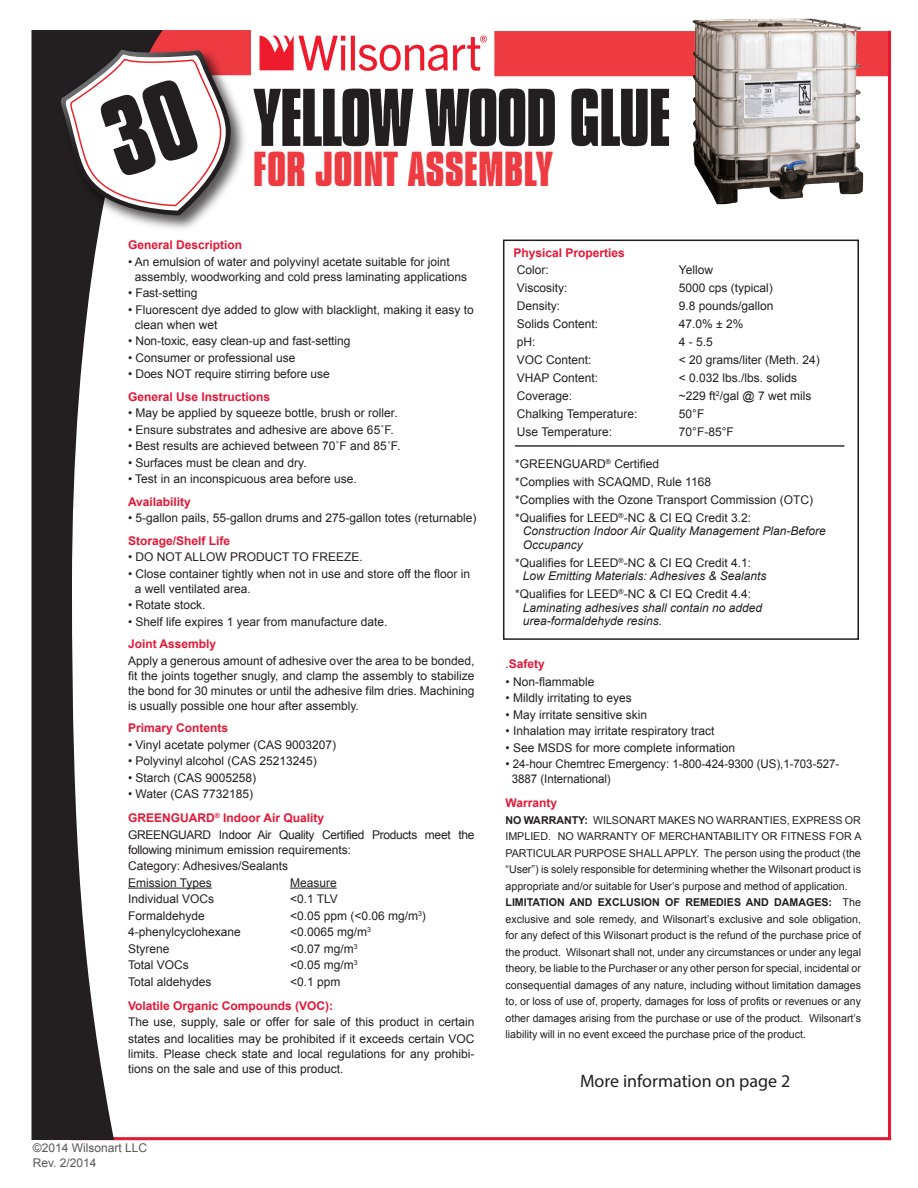
<style>
.page{position:relative;width:918px;height:1188px;background:#fff}
.page>*{position:absolute;margin:0;border:0;box-sizing:border-box;transform-origin:0 0}
.t1{font:700 75px "Compacta MT Std";letter-spacing:-.025em;color:#231f20;scale:.96 1}
.t2{font:700 45px "Compacta MT Std";color:#ee3a41}
.t3{font:18px "Myriad Pro";color:#231f20}
.t4{font:12px/15px "Arial";color:#231f20}
.t5{font:italic 12px/13.5px "Arial";color:#231f20}
.t6{font:700 12px/24px "Arial";color:#e51836}
.t7{font:12px/15px "Arial";letter-spacing:-.025em;color:#231f20}
.t8{font:12px/15px "Arial";color:#57585a}
.t9{font:10.8px/16.5px "Arial";color:#231f20}
.s1{font-weight:700;color:#e51836}
.s2{font-style:inherit}
.s3{font-weight:400;color:#231f20}
.s4{font-style:normal}
.s5{font-weight:700}
</style>
<div class="page">
<hr style="left:128px;top:888px;width:84px;height:1px;background:#231f20">
<hr style="left:290px;top:888px;width:47px;height:1px;background:#231f20">
<div style="left:503px;top:240px;width:356px;height:400px;border:2px solid #231f20"></div>
<hr style="left:515px;top:445px;width:329px;height:2px;background:#231f20">
<div style="left:494px;top:31px;width:394px;height:45px;background:#ee3a41"></div>
<img style="left:350px;top:35px;width:137px;height:36px">
<hr style="left:70px;top:1137px;width:821px;height:3px;background:#e51836">
<svg style="left:31px;top:30px;width:132px;height:1110px"></svg>
<img style="left:54px;top:43px;width:150px;height:192px">
<hr style="left:888px;top:31px;width:3px;height:1108px;background:#e51836">
<svg style="left:60px;top:30px;width:286px;height:185px"></svg>
<img style="left:684px;top:18px;width:185px;height:187px">
<p class="t1" style="left:253px;top:74px;width:437px">YELLOW WOOD GLUE</p>
<p class="t2" style="left:253px;top:144px;width:302px">FOR JOINT ASSEMBLY</p>
<p class="t6" style="left:128px;top:234px;width:116px">General Description</p>
<p class="t4" style="left:135px;top:254px;width:334px;text-indent:-7px">• An emulsion of water and polyvinyl acetate suitable for joint assembly, woodworking and cold press laminating applications</p>
<p class="t4" style="left:128px;top:286px;width:71px">• Fast-setting</p>
<p class="t4" style="left:135px;top:302px;width:341px;text-indent:-7px">• Fluorescent dye added to glow with blacklight, making it easy to clean when wet</p>
<p class="t4" style="left:128px;top:334px;width:224px">• Non-toxic, easy clean-up and fast-setting</p>
<p class="t4" style="left:128px;top:350px;width:169px">• Consumer or professional use</p>
<p class="t4" style="left:128px;top:363px;width:203px;line-height:22.5px">• Does NOT require stirring before use<br><span class="s1">General Use Instructions</span></p>
<p class="t4" style="left:128px;top:406px;width:271px">• May be applied by squeeze bottle, brush or roller.</p>
<p class="t4" style="left:128px;top:422px;width:267px">• Ensure substrates and adhesive are above 65˚F.</p>
<p class="t4" style="left:128px;top:439px;width:274px">• Best results are achieved between 70˚F and 85˚F.</p>
<p class="t4" style="left:128px;top:455px;width:180px">• Surfaces must be clean and dry.</p>
<p class="t4" style="left:128px;top:468px;width:230px;line-height:22.5px">• Test in an inconspicuous area before use.<br><span class="s1">Availability</span></p>
<p class="t4" style="left:128px;top:507px;width:350px;line-height:22.5px">• 5-gallon pails, 55-gallon drums and 275-gallon totes (returnable)<br><span class="s1">Storage/Shelf Life</span></p>
<p class="t4" style="left:128px;top:550px;width:236px">• DO NOT ALLOW PRODUCT TO FREEZE.</p>
<p class="t4" style="left:135px;top:566px;width:337px;text-indent:-7px">• Close container tightly when not in use and store off the floor in a well ventilated area.</p>
<p class="t4" style="left:128px;top:598px;width:79px">• Rotate stock.</p>
<p class="t4" style="left:128px;top:611px;width:261px;line-height:22.5px">• Shelf life expires 1 year from manufacture date.<br><span class="s1">Joint Assembly</span></p>
<p class="t4" style="left:128px;top:653px;width:348px;text-align:justify">Apply a generous amount of adhesive over the area to be bonded, fit the joints together snugly, and clamp the assembly to stabilize the bond for 30 minutes or until the adhesive film dries. Machining is usually possible one hour after assembly.</p>
<p class="t6" style="left:128px;top:717px;width:102px">Primary Contents</p>
<p class="t4" style="left:128px;top:737px;width:210px">• Vinyl acetate polymer (CAS 9003207)</p>
<p class="t4" style="left:128px;top:754px;width:190px">• Polyvinyl alcohol (CAS 25213245)</p>
<p class="t4" style="left:128px;top:770px;width:130px">• Starch (CAS 9005<span class="s2">258</span>)</p>
<p class="t6" style="left:128px;top:783px;width:198px"><span class="s3">• Water (CAS 7732185)<br></span>GREENGUARD<sup>®</sup> Indoor Air Quality</p>
<p class="t7" style="left:128px;top:827px;width:348px">GREENGUARD Indoor Air Quality Certified Products meet the following minimum emission requirements:</p>
<p class="t4" style="left:128px;top:858px;width:162px;line-height:16.5px">Category: Adhesives/Sealants<br>Emission Types</p>
<p class="t4" style="left:290px;top:875px;width:48px">Measure</p>
<p class="t4" style="left:128px;top:892px;width:88px">Individual VOCs</p>
<p class="t4" style="left:290px;top:892px;width:49px">&lt;0.1 TLV</p>
<p class="t4" style="left:128px;top:908px;width:78px">Formaldehyde</p>
<p class="t4" style="left:290px;top:908px;width:137px">&lt;0.05 ppm (&lt;0.06 mg/m<sup>3</sup>)</p>
<p class="t4" style="left:128px;top:925px;width:114px">4-phenylcyclohexane</p>
<p class="t4" style="left:290px;top:925px;width:82px">&lt;0.0065 mg/m<sup>3</sup></p>
<p class="t4" style="left:128px;top:941px;width:43px">Styrene</p>
<p class="t4" style="left:290px;top:941px;width:69px">&lt;0.07 mg/m<sup>3</sup></p>
<p class="t4" style="left:128px;top:958px;width:62px">Total VOCs</p>
<p class="t4" style="left:290px;top:958px;width:69px">&lt;0.05 mg/m<sup>3</sup></p>
<p class="t4" style="left:128px;top:974px;width:85px">Total aldehydes</p>
<p class="t6" style="left:128px;top:970px;width:214px;text-indent:162px"><span class="s3">&lt;0.1 ppm<br></span>Volatile Organic Compounds (VOC):</p>
<p class="t4" style="left:128px;top:1014px;width:348px;line-height:16.5px">The use, supply, sale or offer for sale of this product in certain states and localities may be prohibited if it exceeds certain VOC</p>
<p class="t4" style="left:128px;top:1046px;width:348px">limits. Please check state and local regulations for any prohibi&shy;tions on the sale and use of this product.</p>
<p class="t8" style="left:33px;top:1141px;width:116px">©201<span class="s2">4</span> Wilsonart LLC<br>Rev. <span class="s2">2/2014</span></p>
<p class="t6" style="left:514px;top:241px;width:113px">Physical Properties</p>
<p class="t4" style="left:517px;top:263px;width:34px">Color:</p>
<p class="t4" style="left:679px;top:263px;width:36px">Yellow</p>
<p class="t4" style="left:517px;top:281px;width:52px">Viscosity:</p>
<p class="t4" style="left:679px;top:281px;width:96px">5000 cps (typical)</p>
<p class="t4" style="left:517px;top:299px;width:45px">Density:</p>
<p class="t4" style="left:679px;top:299px;width:96px">9.8 pounds/gallon</p>
<p class="t4" style="left:517px;top:317px;width:83px">Solids Content:</p>
<p class="t4" style="left:679px;top:317px;width:66px">47.0% ± 2%</p>
<p class="t4" style="left:517px;top:335px;width:20px">pH:</p>
<p class="t4" style="left:679px;top:335px;width:36px">4 - 5.5</p>
<p class="t4" style="left:517px;top:353px;width:76px">VOC Content:</p>
<p class="t4" style="left:679px;top:353px;width:143px">&lt; 20 grams/liter (Meth. 24)</p>
<p class="t4" style="left:517px;top:371px;width:83px">VHAP Content:</p>
<p class="t4" style="left:679px;top:371px;width:120px">&lt; 0.032 lbs./lbs. solids</p>
<p class="t4" style="left:517px;top:389px;width:57px">Coverage:</p>
<p class="t4" style="left:679px;top:389px;width:134px">~229 ft<sup>2</sup>/gal @ 7 wet mils</p>
<p class="t4" style="left:517px;top:407px;width:122px">Chalking Temperature:</p>
<p class="t4" style="left:679px;top:407px;width:27px">50°F</p>
<p class="t4" style="left:517px;top:425px;width:97px">Use Temperature:</p>
<p class="t4" style="left:679px;top:425px;width:56px">70°F-85°F</p>
<p class="t4" style="left:515px;top:455px;width:300px;line-height:18px">*GREENGUARD<sup>®</sup> Certified<br>*Complies with SCAQMD, Rule 1168<br>*Complies with the Ozone Transport Commission (OTC) *Qualifies for LEED<sup>®</sup>-NC &amp; CI EQ Credit 3.2:</p>
<p class="t5" style="left:523px;top:524px;width:305px">Construction Indoor Air Quality Management Plan-Before<br>Occupancy</p>
<p class="t5" style="left:523px;top:556px;width:245px;text-indent:-8px"><span class="s4">*Qualifies for LEED</span><sup>®</sup><span class="s4">-NC &amp; CI EQ Credit 4.1:<br></span>Low Emitting Materials: Adhesives &amp; Sealants</p>
<p class="t5" style="left:523px;top:587px;width:241px;text-indent:-8px"><span class="s4">*Qualifies for LEED</span><sup>®</sup><span class="s4">-NC &amp; CI EQ Credit 4.4:<br></span>Laminating adhesives shall contain no added urea-formaldehyde resins.</p>
<p class="t6" style="left:506px;top:652px;width:41px"><span class="s3">.</span>Safety</p>
<p class="t4" style="left:506px;top:674px;width:90px">• Non-flammable</p>
<p class="t4" style="left:506px;top:691px;width:128px">• Mildly irritating to eyes</p>
<p class="t4" style="left:506px;top:707px;width:143px">• May irritate sensitive skin</p>
<p class="t4" style="left:506px;top:724px;width:210px">• Inhalation may irritate respiratory tract</p>
<p class="t4" style="left:506px;top:740px;width:231px">• See MSDS for more complete information</p>
<p class="t4" style="left:512px;top:757px;width:329px;text-indent:-6px">• 24-hour Chemtrec Emergency: 1-800-424-9300 (US),1-703-527-<br>3887 (International)</p>
<p class="t6" style="left:506px;top:792px;width:53px">Warranty</p>
<p class="t9" style="left:506px;top:812px;width:358px"><span class="s5">NO WARRANTY:</span> WILSONART MAKES NO WARRANTIES, EXPRESS OR IMPLIED. NO WARRANTY OF MERCHANTABILITY OR FITNESS FOR A PARTICULAR PURPOSE SHALL APPLY. The person using the product (the “User”) is solely responsible for determining whether the Wilsonart product is appropriate and/or suitable for User’s purpose and method of application.<br><span class="s5">LIMITATION AND EXCLUSION OF REMEDIES AND DAMAGES:</span> The exclusive and sole remedy, and Wilsonart’s exclusive and sole obligation, for any defect of this Wilsonart product is the refund of the purchase price of the product. Wilsonart shall not, under any circumstances or under any legal theory, be liable to the Purchaser or any other person for special, incidental or consequential damages of any nature, including without limitation damages to, or loss of use of, property, damages for loss of profits or revenues or any other damages arising from the purchase or use of the product. Wilsonart’s liability will in no event exceed the purchase price of the product.</p>
<p class="t3" style="left:580px;top:1069px;width:212px">More information on page 2</p>
</div>
